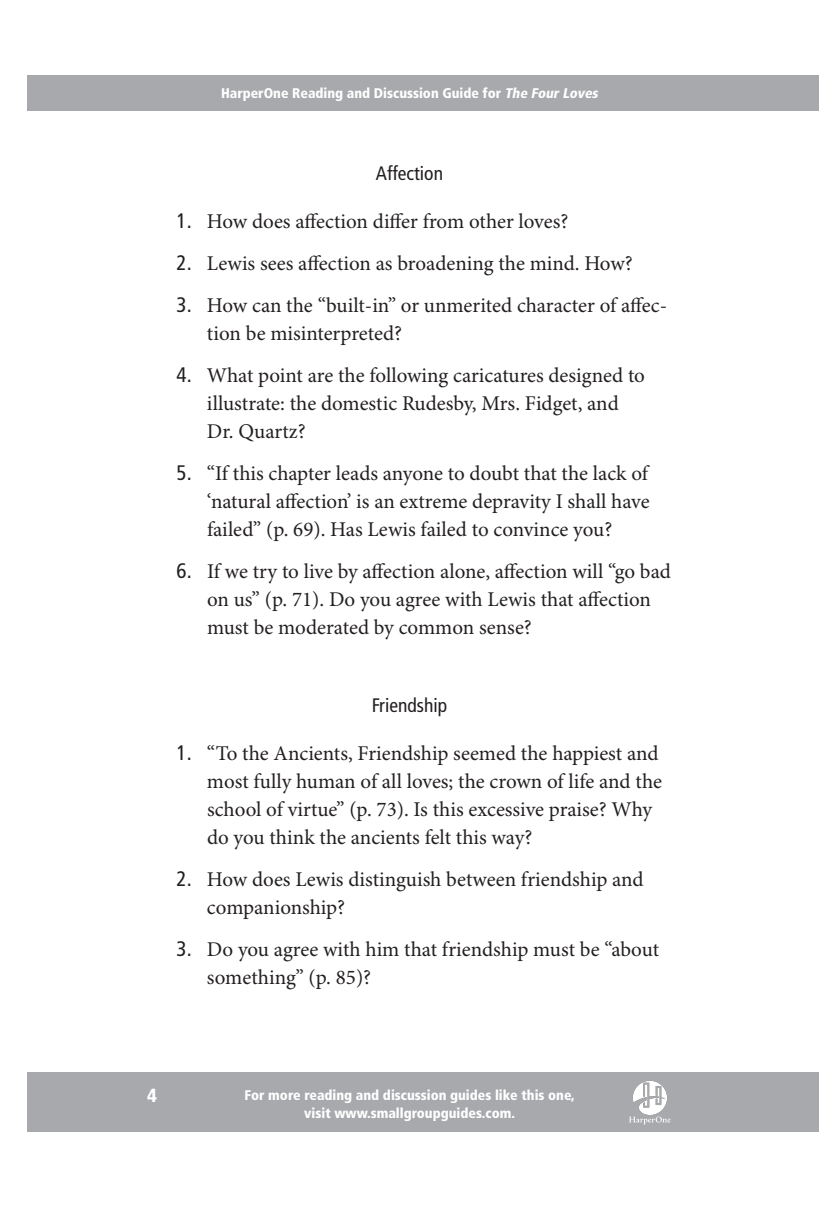
<style>
.page{position:relative;width:819px;height:1206px;background:#fff}
.page>*{position:absolute;margin:0;border:0;box-sizing:border-box;transform-origin:0 0}
.t1{font:21px/28px "Minion Pro";color:#231f20}
.t2{font:condensed 19.6px "Frutiger";color:#231f20}
.t3{font:900 condensed 19px "Frutiger";color:#fff}
.t4{font:900 condensed 14px/18px "Frutiger";color:#fff;text-align:center}
.s1{font-style:italic}
.s2{font-family:"Frutiger";font-stretch:condensed}
</style>
<div class="page">
<div style="left:27px;top:1073px;width:765px;height:59px;background:#a8a9ad"></div>
<div style="left:792px;top:75px;width:27px;height:36px;background:#a8a9ad"></div>
<div style="left:27px;top:75px;width:765px;height:36px;background:#a8a9ad"></div>
<div style="left:792px;top:1073px;width:27px;height:59px;background:#a8a9ad"></div>
<svg style="left:629px;top:1117px;width:42px;height:8px"></svg>
<img style="left:633px;top:1081px;width:34px;height:34px">
<p class="t4" style="left:221px;top:84px;width:381px">HarperOne Reading and Discussion Guide for <span class="s1">The FourLoves</span></p>
<p class="t2" style="left:376px;top:161px;width:69px">Affection</p>
<p class="t1" style="left:177px;top:208px;width:393px"><span class="s2">1.</span> How does affection differ from other loves?</p>
<p class="t1" style="left:177px;top:250px;width:458px"><span class="s2">2.</span> Lewis sees affection as broadening the mind. How?</p>
<p class="t1" style="left:207px;top:292px;width:462px;text-indent:-30px"><span class="s2">3.</span> How can the “built-in” or unmerited character of affec&shy;tion be misinterpreted?</p>
<p class="t1" style="left:207px;top:362px;width:440px;text-indent:-30px"><span class="s2">4.</span> What point are the following caricatures designed to illustrate: the domestic Rudesby, Mrs. Fidget, and<br>Dr. Quartz?</p>
<p class="t1" style="left:207px;top:460px;width:444px;text-align:justify;text-indent:-30px"><span class="s2">5.</span> “If this chapter leads anyone to doubt that the lack of ‘natural affection’ is an extreme depravity I shall have failed” (p. 69). Has Lewis failed to convince you?</p>
<p class="t1" style="left:207px;top:558px;width:465px;text-indent:-30px"><span class="s2">6.</span> If we try to live by affection alone, affection will “go bad on us” (p. 71). Do you agree with Lewis that affection must be moderated by common sense?</p>
<p class="t2" style="left:372px;top:693px;width:77px">Friendship</p>
<p class="t1" style="left:207px;top:740px;width:457px;text-indent:-30px"><span class="s2">1.</span> “To the Ancients, Friendship seemed the happiest and most fully human of all loves; the crown of life and the school of virtue” (p. 73). Is this excessive praise? Why do you think the ancients felt this way?</p>
<p class="t1" style="left:207px;top:866px;width:438px;text-indent:-30px"><span class="s2">2.</span> How does Lewis distinguish between friendship and companionship?</p>
<p class="t1" style="left:207px;top:936px;width:454px;text-indent:-30px"><span class="s2">3.</span> Do you agree with him that friendship must be “about something” (p. 85)?</p>
<p class="t3" style="left:147px;top:1084px;width:11px">4</p>
<p class="t4" style="left:245px;top:1086px;width:332px">For more reading and discussion guides like this one, visit www.smallgroupguides.com.</p>
</div>
